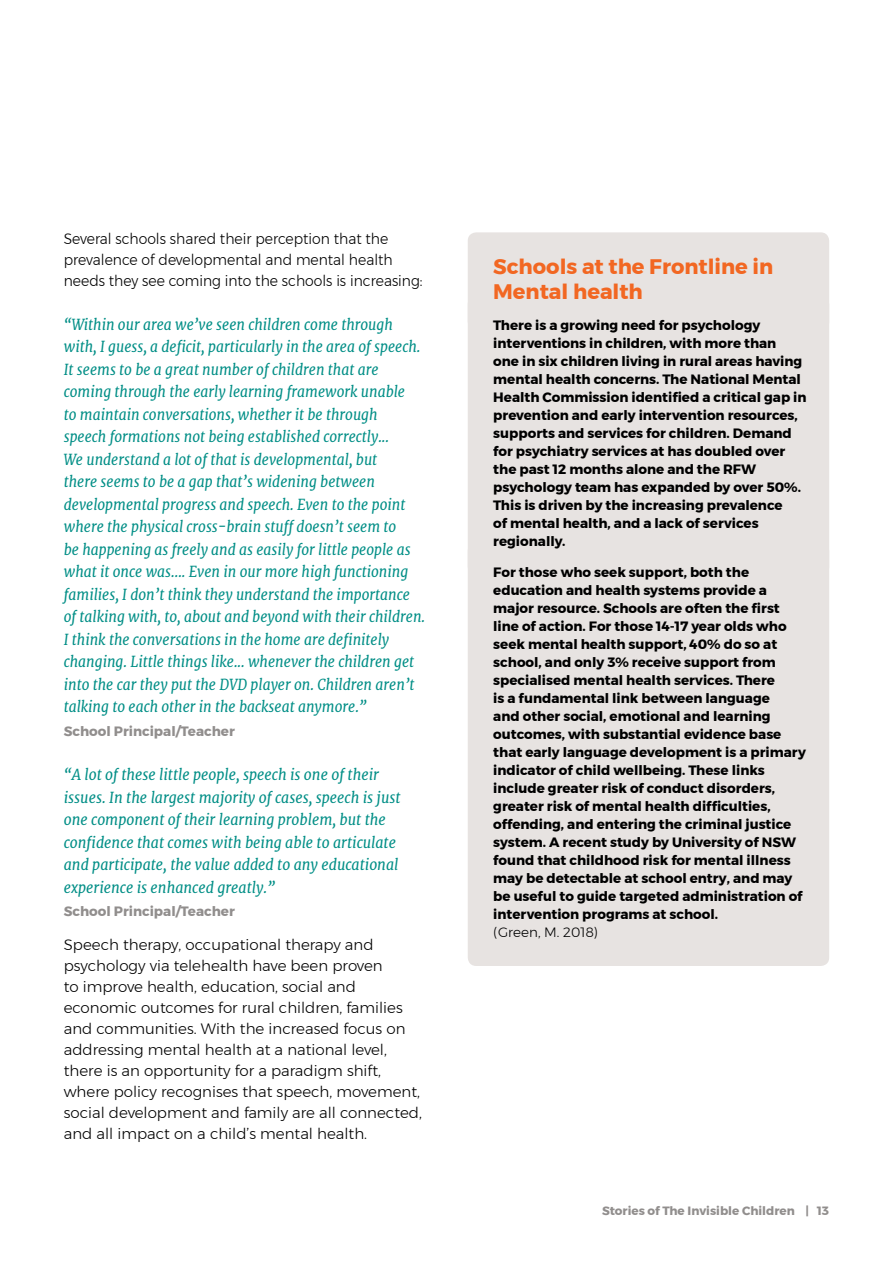
<style>
.page{position:relative;width:893px;height:1263px;background:#fff}
.page>*{position:absolute;margin:0;border:0;box-sizing:border-box;transform-origin:0 0}
.t1{font:700 21px/25.5px "Montserrat";color:#f26722}
.t2{font:italic 15px/22.5px "Merriweather";color:#008e86;scale:.93 1}
.t3{font:300 15px/21px "Montserrat";color:#000}
.t4{font:italic 15px/22.5px "Merriweather";color:#008e86;scale:.95 1}
.t5{font:300 15px/21px "Montserrat";color:#000;scale:.93 1}
.t6{font:700 13.5px/18px "Montserrat";color:#000}
.t7{font:700 13.5px "Montserrat";color:#918e8d}
.t8{font:300 13.5px "Montserrat";color:#000}
.t9{font:700 12px "Montserrat";color:#918e8d}
</style>
<div class="page">
<div style="left:468px;top:232px;width:361px;height:98px;background:#e7e3e1;border-radius:9px"></div>
<div style="left:468px;top:296px;width:361px;height:279px;background:#e7e3e1;border-radius:9px"></div>
<div style="left:468px;top:543px;width:361px;height:423px;background:#e7e3e1;border-radius:9px"></div>
<p class="t5" style="left:64px;top:228px;width:387px">Several schools shared their perception that the prevalence of developmental and mental health needs they see coming into the schools is increasing:</p>
<p class="t2" style="left:64px;top:313px;width:390px">“Within our area we’ve seen children come through with, I guess, a deficit, particularly in the area of speech.<br>It seems to be a great number of children that are coming through the early learning framework unable<br>to maintain conversations, whether it be through<br>speech formations not being established correctly...<br>We understand a lot of that is developmental, but<br>there seems to be a gap that’s widening between developmental progress and speech. Even to the point where the physical cross-brain stuff doesn’t seem to<br>be happening as freely and as easily for little people as what it once was.... Even in our more high functioning families, I don’t think they understand the importance of talking with, to, about and beyond with their children.<br>I think the conversations in the home are definitely changing. Little things like... whenever the children get into the car they put the DVD player on. Children aren’t talking to each other in the backseat anymore.”</p>
<p class="t7" style="left:64px;top:721px;width:173px">School Principal/Teacher</p>
<p class="t4" style="left:64px;top:763px;width:356px">“A lot of these little people, speech is one of their issues. In the largest majority of cases, speech is just one component of their learning problem, but the confidence that comes with being able to articulate and participate, the value added to any educational experience is enhanced greatly.”</p>
<p class="t7" style="left:64px;top:901px;width:173px">School Principal/Teacher</p>
<p class="t3" style="left:64px;top:934px;width:360px">Speech therapy, occupational therapy and psychology via telehealth have been proven<br>to improve health, education, social and economic outcomes for rural children, families and communities. With the increased focus on addressing mental health at a national level, there is an opportunity for a paradigm shift, where policy recognises that speech, movement, social development and family are all connected, and all impact on a child’s mental health.</p>
<h1 class="t1" style="left:493px;top:254px;width:282px">Schools at the Frontline in<br>Mental health</h1>
<p class="t6" style="left:493px;top:316px;width:315px">There is a growing need for psychology interventions in children, with more than<br>one in six children living in rural areas having mental health concerns. The National Mental Health Commission identified a critical gap in prevention and early intervention resources, supports and services for children. Demand for psychiatry services at has doubled over the past 12 months alone and the RFW psychology team has expanded by over 50%.<br>This is driven by the increasing prevalence<br>of mental health, and a lack of services regionally.</p>
<p class="t6" style="left:493px;top:563px;width:314px">For those who seek support, both the education and health systems provide a major resource. Schools are often the first line of action. For those 14-17 year olds who seek mental health support, 40% do so at school, and only 3% receive support from specialised mental health services. There<br>is a fundamental link between language<br>and other social, emotional and learning outcomes, with substantial evidence base that early language development is a primary indicator of child wellbeing. These links include greater risk of conduct disorders, greater risk of mental health difficulties, offending, and entering the criminal justice system. A recent study by University of NSW found that childhood risk for mental illness may be detectable at school entry, and may be useful to guide targeted administration of intervention programs at school.</p>
<p class="t8" style="left:493px;top:922px;width:106px">(Green, M. 2018)</p>
<p class="t9" style="left:602px;top:1201px;width:229px">Stories of The Invisible Children | 13</p>
</div>
